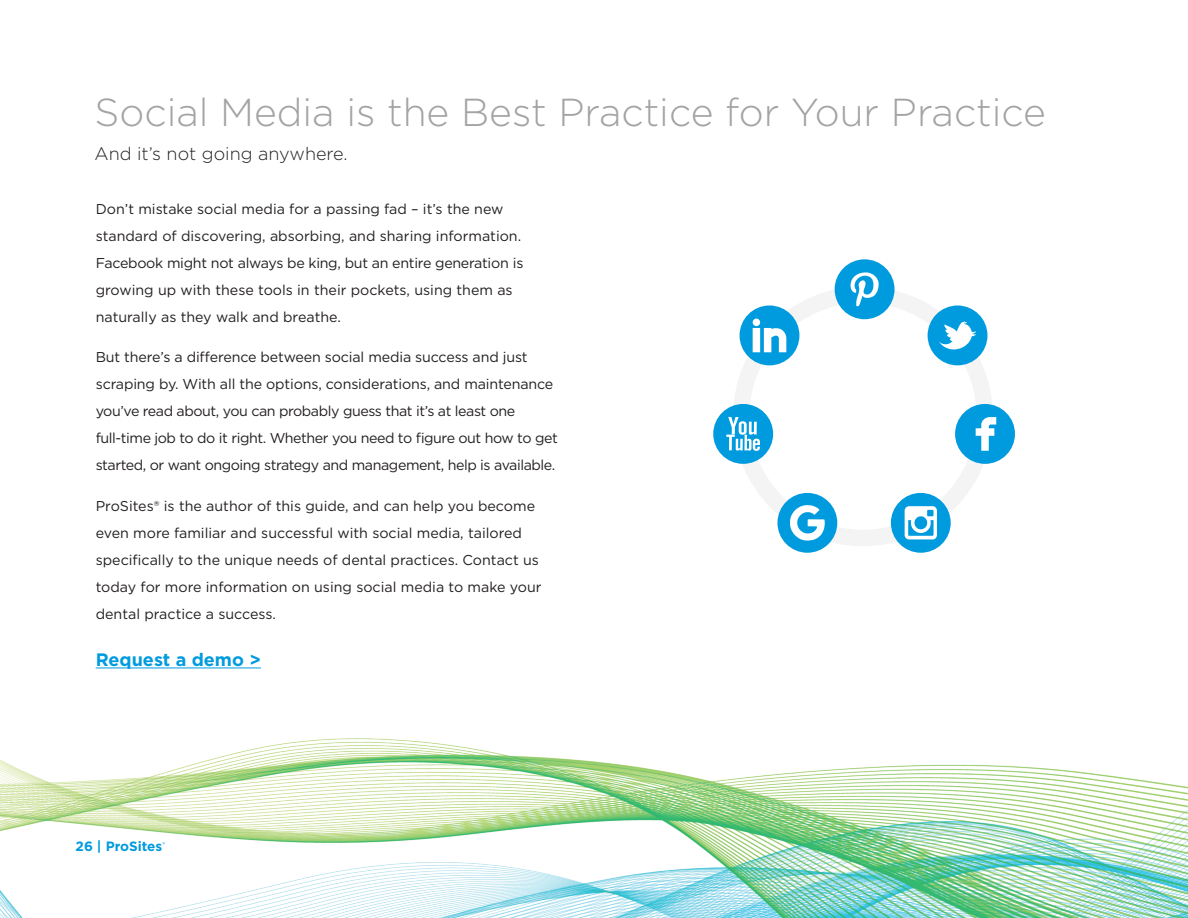
<style>
.page{position:relative;width:1188px;height:918px;background:#fff}
.page>*{position:absolute;margin:0;border:0;box-sizing:border-box;transform-origin:0 0}
.Headers{font:300 39px "Gotham";color:#a3a2a4}
.Subheads{font:300 18px "Gotham";color:#231f20}
.Subheads_Blue{font:700 18px "Gotham";color:#009bde}
.Body{font:14.25px/27px "Gotham";letter-spacing:-.01em;color:#231f20}
.Body-2{font:14.25px/27px "Gotham";letter-spacing:-.03em;color:#231f20}
.Body-3{font:700 13.5px "Gotham";color:#009bde}
</style>
<div class="page">
<img style="left:0;top:738px;width:1188px;height:180px">
<hr style="left:96px;top:667px;width:165px;height:1px;background:#009bde">
<div style="left:733px;top:286px;width:260px;height:260px;border:16px solid #99989b;border-radius:50%"></div>
<div style="left:891px;top:493px;width:60px;height:60px;background:#009bde;border-radius:50%"></div>
<svg style="left:905px;top:506px;width:32px;height:33px"></svg>
<div style="left:777px;top:493px;width:60px;height:60px;background:#009bde;border-radius:50%"></div>
<svg style="left:790px;top:505px;width:35px;height:36px"></svg>
<svg style="left:713px;top:404px;width:60px;height:60px"></svg>
<svg style="left:928px;top:305px;width:59px;height:60px"></svg>
<svg style="left:835px;top:259px;width:60px;height:60px"></svg>
<svg style="left:740px;top:305px;width:59px;height:60px"></svg>
<svg style="left:955px;top:404px;width:60px;height:60px"></svg>
<p class="Headers" style="left:94px;top:87px;width:953px">Social Media is the Best Practice for Your Practice</p>
<p class="Subheads" style="left:94px;top:142px;width:255px">And it’s not going anywhere.</p>
<p class="Body" style="left:96px;top:195px;width:429px">Don’t mistake social media for a passing fad – it’s the new standard of discovering, absorbing, and sharing information.<br>Facebook might not always be king, but an entire generation is growing up with these tools in their pockets, using them as naturally as they walk and breathe.</p>
<p class="Body-2" style="left:96px;top:344px;width:464px">But there’s a difference between social media success and just scraping by. With all the options, considerations, and maintenance you’ve read about, you can probably guess that it’s at least one full-time job to do it right. Whether you need to figure out how to get started, or want ongoing strategy and management, help is available.</p>
<p class="Body" style="left:96px;top:492px;width:447px">ProSites® is the author of this guide, and can help you become even more familiar and successful with social media, tailored specifically to the unique needs of dental practices. Contact us today for more information on using social media to make your dental practice a success.</p>
<p class="Subheads_Blue" style="left:96px;top:648px;width:167px">Request a demo &gt;</p>
<p class="Body-3" style="left:76px;top:837px;width:91px">26 | ProSites<sup>®</sup></p>
</div>
